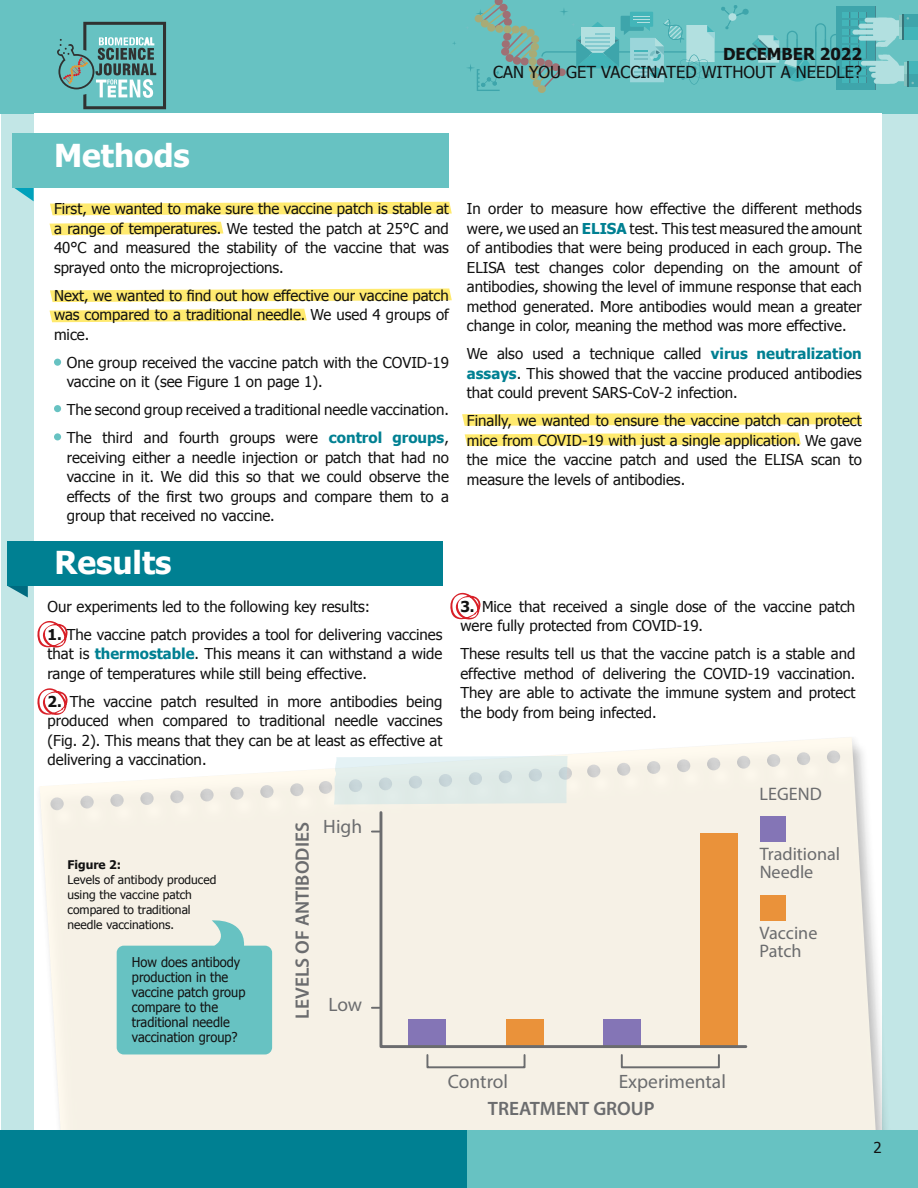
<style>
.page{position:relative;width:918px;height:1188px;background:#fff}
.page>*{position:absolute;margin:0;border:0;box-sizing:border-box;transform-origin:0 0}
.t1{font:700 31.5px "Tahoma";color:#fff}
.t2{font:600 19.35px "Myriad Pro";color:#6b6c6e}
.t3{font:19.35px "Myriad Pro";color:#6b6c6e}
.t4{font:18.15px/18.1px "Myriad Pro";color:#6b6c6e}
.t5{font:16.5px "Tahoma";color:#121212}
.t6{font:700 16.5px "Tahoma";color:#121212}
.t7{font:15px/19.5px "Tahoma";color:#121212;text-align:justify}
.t8{font:13.5px/15px "Tahoma";color:#121212;scale:.95 1}
.t9{font:11.85px/15px "Tahoma";color:#121212}
.t10{font:700 11.85px "Tahoma";color:#121212}
.s1{font-weight:700;color:#008092}
.s2{font-weight:700}
</style>
<div class="page">
<div style="left:1px;top:0;width:917px;height:1188px;background:#c2e6e6"></div>
<div style="left:0;top:0;width:918px;height:113px;background:#67c2c2"></div>
<div style="left:34px;top:113px;width:847px;height:1028px;background:#fff"></div>
<svg style="left:867px;top:6px;width:8px;height:83px"></svg>
<div style="left:869px;top:67px;width:24px;height:5px;background:#b2e0e0;border-radius:2px"></div>
<div style="left:875px;top:61px;width:24px;height:23px;background:#b2e0e0;border-radius:6px"></div>
<div style="left:874px;top:79px;width:17px;height:5px;background:#b2e0e0;border-radius:2px"></div>
<div style="left:871px;top:73px;width:24px;height:5px;background:#b2e0e0;border-radius:2px"></div>
<div style="left:861px;top:61px;width:24px;height:5px;background:#b2e0e0;border-radius:2px"></div>
<div style="left:873px;top:18px;width:24px;height:23px;background:#b2e0e0;border-radius:6px"></div>
<div style="left:865px;top:18px;width:23px;height:5px;background:#b2e0e0;border-radius:2px"></div>
<div style="left:859px;top:24px;width:23px;height:5px;background:#b2e0e0;border-radius:2px"></div>
<div style="left:859px;top:36px;width:23px;height:5px;background:#b2e0e0;border-radius:2px"></div>
<div style="left:852px;top:30px;width:24px;height:5px;background:#b2e0e0;border-radius:2px"></div>
<svg style="left:878px;top:55px;width:40px;height:32px"></svg>
<div style="left:902px;top:14px;width:16px;height:26px;background:#43b5b9"></div>
<div style="left:904px;top:14px;width:14px;height:13px;background:#3ea5ab"></div>
<svg style="left:876px;top:14px;width:33px;height:33px"></svg>
<svg style="left:467px;top:0;width:400px;height:93px"></svg>
<svg style="left:57px;top:22px;width:109px;height:87px"></svg>
<svg style="left:37px;top:621px;width:31px;height:27px"></svg>
<svg style="left:37px;top:688px;width:31px;height:27px"></svg>
<svg style="left:450px;top:592px;width:31px;height:28px"></svg>
<svg style="left:13px;top:187px;width:21px;height:14px"></svg>
<div style="left:13px;top:133px;width:436px;height:54px;background:#67c2c2"></div>
<svg style="left:8px;top:586px;width:20px;height:11px"></svg>
<div style="left:7px;top:541px;width:435px;height:45px;background:#008092"></div>
<div style="left:34px;top:735px;width:861px;height:453px;background:#121212;opacity:.15"></div>
<svg style="left:40px;top:737px;width:845px;height:393px;background:#f6f2e8"></svg>
<div style="left:450px;top:1130px;width:468px;height:58px;background:#67c2c2"></div>
<div style="left:0;top:1130px;width:466px;height:58px;background:#008092"></div>
<svg style="left:334px;top:756px;width:234px;height:48px;background:#dfeae8"></svg>
<div style="left:54px;top:359px;width:7px;height:7px;background:#67c2c2;border-radius:50%"></div>
<div style="left:54px;top:405px;width:7px;height:7px;background:#67c2c2;border-radius:50%"></div>
<div style="left:54px;top:433px;width:7px;height:7px;background:#67c2c2;border-radius:50%"></div>
<svg style="left:378px;top:810px;width:371px;height:240px;background:#efe1d1"></svg>
<div style="left:426px;top:1054px;width:100px;height:14px;border:2px solid #6b6c6e"></div>
<div style="left:621px;top:1054px;width:99px;height:14px;border:2px solid #6b6c6e"></div>
<svg style="left:372px;top:1007px;width:8px;height:2px"></svg>
<svg style="left:372px;top:831px;width:8px;height:2px"></svg>
<div style="left:761px;top:816px;width:25px;height:26px;background:#8475b6"></div>
<div style="left:761px;top:895px;width:25px;height:26px;background:#ea923a"></div>
<svg style="left:50px;top:202px;width:402px;height:13px;background:#ffec7e"></svg>
<svg style="left:50px;top:288px;width:402px;height:14px;background:#ffed86"></svg>
<svg style="left:462px;top:412px;width:400px;height:14px;background:#ffed86"></svg>
<svg style="left:465px;top:432px;width:336px;height:14px;background:#ffed86"></svg>
<svg style="left:50px;top:222px;width:173px;height:13px;background:#ffec7e"></svg>
<svg style="left:50px;top:309px;width:257px;height:13px;background:#ffec7e"></svg>
<svg style="left:117px;top:917px;width:155px;height:137px;background:#81cac8"></svg>
<p class="t6" style="left:723px;top:43px;width:140px">DECEMBER 2022</p>
<p class="t5" style="left:493px;top:61px;width:370px">CAN YOU GET VACCINATED WITHOUT A NEEDLE?</p>
<h1 class="t1" style="left:54px;top:134px;width:137px">Methods</h1>
<p class="t7" style="left:54px;top:198px;width:396px">First, we wanted to make sure the vaccine patch is stable at a range of temperatures. We tested the patch at 25°C and 40°C and measured the stability of the vaccine that was sprayed onto the microprojections.</p>
<p class="t7" style="left:54px;top:285px;width:396px">Next, we wanted to find out how effective our vaccine patch was compared to a traditional needle. We used 4 groups of mice.</p>
<p class="t7" style="left:67px;top:352px;width:384px">One group received the vaccine patch with the COVID-19 vaccine on it (see Figure 1 on page 1).</p>
<p class="t7" style="left:67px;top:395px;width:384px;line-height:28px">The second group received a traditional needle vaccination.<br>The third and fourth groups were <span class="s1">control groups</span>,</p>
<p class="t7" style="left:67px;top:447px;width:384px">receiving either a needle injection or patch that had no vaccine in it. We did this so that we could observe the effects of the first two groups and compare them to a group that received no vaccine.</p>
<h1 class="t1" style="left:55px;top:541px;width:119px">Results</h1>
<p class="t7" style="left:47px;top:596px;width:324px">Our experiments led to the following key results:</p>
<p class="t7" style="left:47px;top:624px;width:396px"><span class="s2">1.</span> The vaccine patch provides a tool for delivering vaccines that is <span class="s1">thermostable</span>. This means it can withstand a wide range of temperatures while still being effective.</p>
<p class="t7" style="left:47px;top:691px;width:396px"><span class="s2">2.</span> The vaccine patch resulted in more antibodies being produced when compared to traditional needle vaccines (Fig. 2). This means that they can be at least as effective at delivering a vaccination.</p>
<p class="t10" style="left:68px;top:856px;width:55px">Figure 2:</p>
<p class="t9" style="left:68px;top:871px;width:150px">Levels of antibody produced using the vaccine patch compared to traditional needle vaccinations.</p>
<p class="t8" style="left:132px;top:954px;width:121px">How does antibody production in the vaccine patch group compare to the traditional needle vaccination group?</p>
<p class="t2" style="left:290px;top:1019px;width:198px;rotate:-90deg">LEVELS OF ANTIBODIES</p>
<p class="t3" style="left:323px;top:814px;width:40px">High</p>
<p class="t3" style="left:329px;top:993px;width:35px">Low</p>
<p class="t7" style="left:467px;top:198px;width:396px">In order to measure how effective the different methods were, we used an <span class="s1">ELISA</span> test. This test measured the amount of antibodies that were being produced in each group. The ELISA test changes color depending on the amount of antibodies, showing the level of immune response that each method generated. More antibodies would mean a greater change in color, meaning the method was more effective.</p>
<p class="t7" style="left:467px;top:343px;width:396px">We also used a technique called <span class="s1">virus neutralization assays</span>. This showed that the vaccine produced antibodies that could prevent SARS-CoV-2 infection.</p>
<p class="t7" style="left:467px;top:410px;width:396px">Finally, we wanted to ensure the vaccine patch can protect mice from COVID-19 with just a single application. We gave the mice the vaccine patch and used the ELISA scan to measure the levels of antibodies.</p>
<p class="t7" style="left:460px;top:596px;width:396px"><span class="s2">3.</span> Mice that received a single dose of the vaccine patch were fully protected from COVID-19.</p>
<p class="t7" style="left:460px;top:644px;width:396px">These results tell us that the vaccine patch is a stable and effective method of delivering the COVID-19 vaccination.<br>They are able to activate the immune system and protect the body from being infected.</p>
<p class="t4" style="left:760px;top:784px;width:64px">LEGEND</p>
<p class="t4" style="left:760px;top:845px;width:82px">Traditional<br>Needle</p>
<p class="t4" style="left:760px;top:924px;width:59px">Vaccine<br>Patch</p>
<p class="t3" style="left:448px;top:1070px;width:62px">Control</p>
<p class="t3" style="left:619px;top:1070px;width:109px">Experimental</p>
<p class="t2" style="left:488px;top:1096px;width:168px">TREATMENT GROUP</p>
<p class="t7" style="left:874px;top:1137px;width:10px">2</p>
</div>
